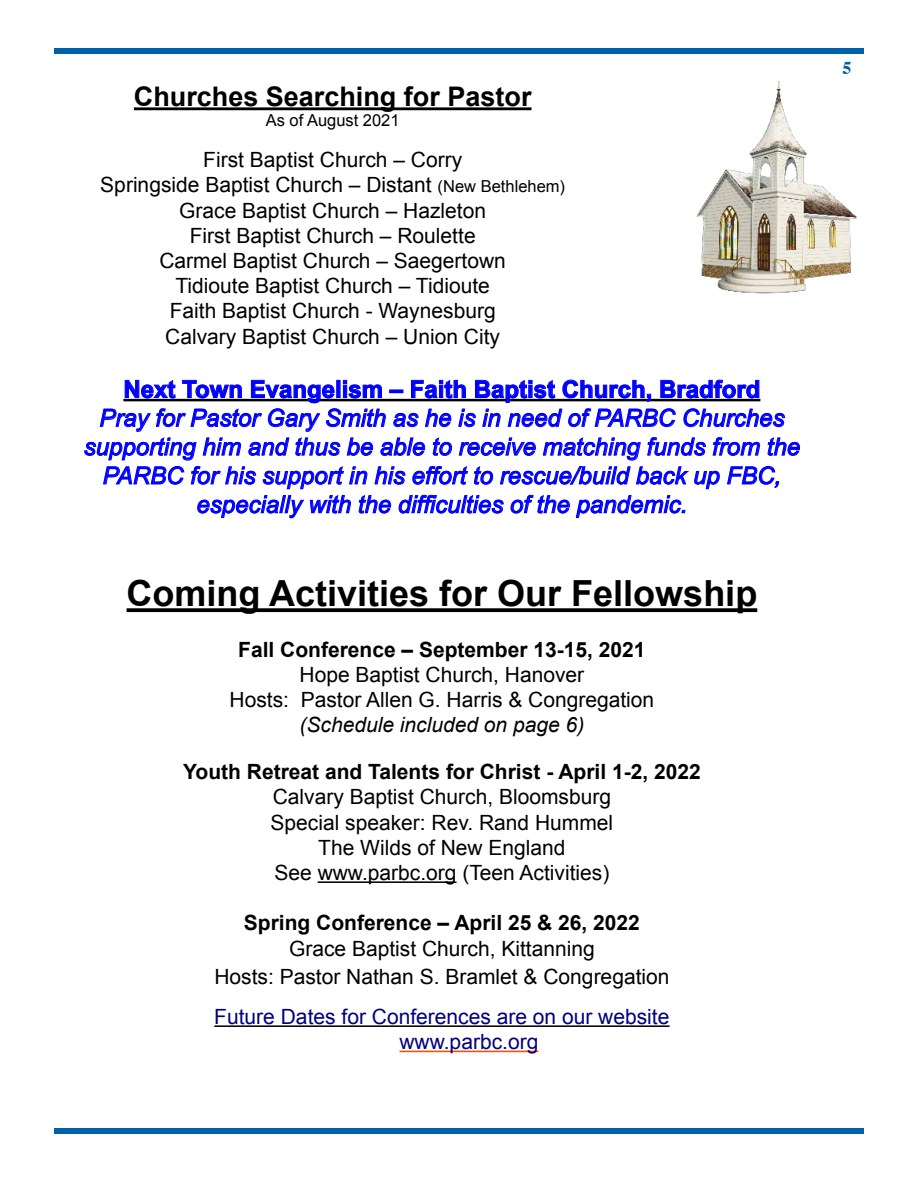
<style>
.page{position:relative;width:918px;height:1188px;background:#fff}
.page>*{position:absolute;margin:0;border:0;box-sizing:border-box;transform-origin:0 0}
.t1{font:700 36px "Arial";color:#000}
.t2{font:700 27px "Arial";color:#000}
.t3{font:italic 24px/28.8px "Arial";color:#00f;text-align:center}
.t4{font:700 24px "Arial";color:#00f}
.t5{font:21px/25.2px "Arial";color:#000;text-align:center}
.t6{font:700 21px "Arial";color:#000}
.t7{font:21px/25.2px "Arial";color:#000080}
.t8{font:italic 21px "Arial";color:#000}
.t9{font:700 18px "Times";color:#0060a9}
.t10{font:16.5px "Arial";color:#000}
.s1{font-size:16.5px}
</style>
<div class="page">
<hr style="left:134px;top:107px;width:398px;height:3px;background:#000">
<svg style="left:127px;top:608px;width:630px;height:4px;background:#121212"></svg>
<hr style="left:318px;top:881px;width:139px;height:2px;background:#000">
<hr style="left:214px;top:1025px;width:456px;height:2px;background:#000">
<hr style="left:399px;top:1051px;width:139px;height:1px;background:#ff4b00">
<svg style="left:84px;top:379px;width:716px;height:110px"></svg>
<svg style="left:197px;top:495px;width:107px;height:24px"></svg>
<svg style="left:310px;top:495px;width:41px;height:19px"></svg>
<svg style="left:358px;top:495px;width:33px;height:19px"></svg>
<svg style="left:398px;top:495px;width:106px;height:19px"></svg>
<svg style="left:510px;top:495px;width:60px;height:19px"></svg>
<svg style="left:576px;top:495px;width:110px;height:23px"></svg>
<div style="left:54px;top:48px;width:810px;height:6px;background:#0060a9"></div>
<div style="left:54px;top:1128px;width:810px;height:6px;background:#0060a9"></div>
<img style="left:696px;top:81px;width:161px;height:213px">
<p class="t2" style="left:134px;top:78px;width:399px">Churches Searching for Pastor</p>
<p class="t10" style="left:266px;top:109px;width:135px">As of August 2021</p>
<p class="t5" style="left:100px;top:147px;width:466px">First Baptist Church – Corry<br>Springside Baptist Church – Distant <span class="s1">(New Bethlehem)<br></span>Grace Baptist Church – Hazleton<br>First Baptist Church – Roulette<br>Carmel Baptist Church – Saegertown<br>Tidioute Baptist Church – Tidioute<br>Faith Baptist Church - Waynesburg<br>Calvary Baptist Church – Union City</p>
<p class="t4" style="left:123px;top:373px;width:639px">Next Town Evangelism – Faith Baptist Church, Bradford</p>
<p class="t3" style="left:84px;top:404px;width:718px">Pray for Pastor Gary Smith as he is in need of PARBC Churches supporting him and thus be able to receive matching funds from the PARBC for his support in his effort to rescue/build back up FBC, especially with the difficulties of the pandemic.</p>
<h1 class="t1" style="left:127px;top:570px;width:632px">Coming Activities for Our Fellowship</h1>
<p class="t6" style="left:238px;top:635px;width:409px">Fall Conference – September 13-15, 2021</p>
<p class="t5" style="left:230px;top:662px;width:426px">Hope Baptist Church, Hanover<br>Hosts: Pastor Allen G. Harris &amp; Congregation</p>
<p class="t8" style="left:300px;top:711px;width:286px">(Schedule included on page 6)</p>
<p class="t6" style="left:183px;top:758px;width:519px">Youth Retreat and Talents for Christ - April 1-2, 2022</p>
<p class="t5" style="left:271px;top:785px;width:344px">Calvary Baptist Church, Bloomsburg Special speaker: Rev. Rand Hummel The Wilds of New England<br>See www.parbc.org (Teen Activities)</p>
<p class="t6" style="left:244px;top:909px;width:398px">Spring Conference – April 25 &amp; 26, 2022</p>
<p class="t5" style="left:214px;top:934px;width:457px;line-height:28.8px">Grace Baptist Church, Kittanning<br>Hosts: Pastor Nathan S. Bramlet &amp; Congregation</p>
<p class="t7" style="left:399px;top:1004px;width:272px;text-indent:-185px">Future Dates for Conferences are on our website www.parbc.org</p>
<p class="t9" style="left:843px;top:50px;width:10px">5</p>
</div>
